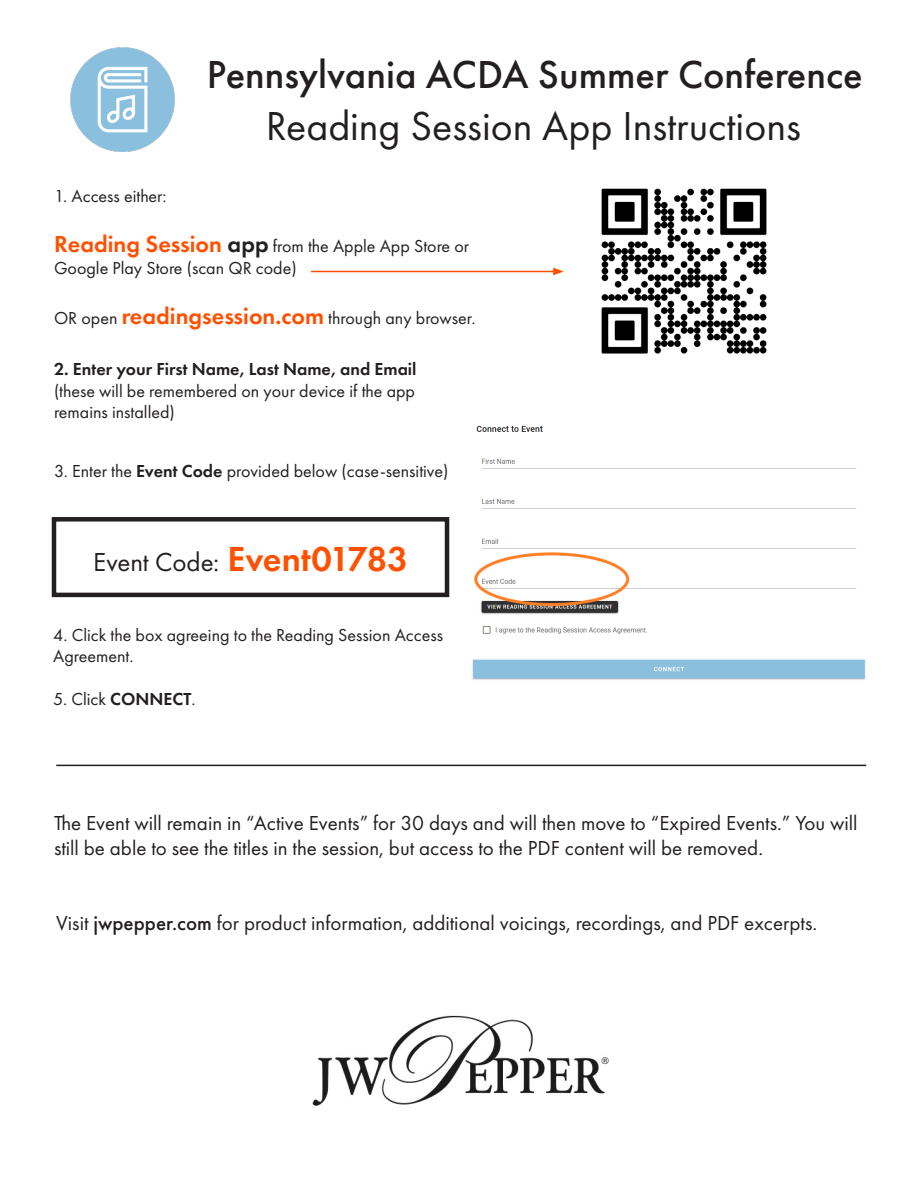
<style>
.page{position:relative;width:918px;height:1188px;background:#fff}
.page>*{position:absolute;margin:0;border:0;box-sizing:border-box;transform-origin:0 0}
.t1{font:42px "Futura PT";color:#231f20}
.t2{font:500 40.5px "Futura PT";color:#231f20}
.t3{font:27px "Futura PT";letter-spacing:-.005em;color:#231f20}
.t4{font:21px/25.2px "Futura PT";color:#231f20}
.t5{font:18px/21.6px "Futura PT";color:#231f20}
.s1{font-weight:600;font-size:24px;color:#ff5000}
.s2{font-weight:600;font-size:24px}
.s3{font-weight:600}
.s4{font-weight:600;font-size:36px;color:#ff5000}
.s5{font-weight:500}
</style>
<div class="page">
<img style="left:601px;top:188px;width:166px;height:166px">
<img style="left:472px;top:425px;width:394px;height:255px">
<div style="left:52px;top:517px;width:397px;height:80px;border:4px solid #231f20"></div>
<img style="left:312px;top:1015px;width:297px;height:91px">
<hr style="left:56px;top:765px;width:810px;height:1px;background:#231f20">
<img style="left:70px;top:47px;width:105px;height:105px">
<hr style="left:311px;top:271px;width:245px;height:1px;background:#ff5000">
<svg style="left:553px;top:268px;width:11px;height:7px"></svg>
<p class="t2" style="left:207px;top:50px;width:657px">Pennsylvania ACDA Summer Conference</p>
<p class="t1" style="left:266px;top:101px;width:536px">Reading Session App Instructions</p>
<p class="t5" style="left:54px;top:185px;width:114px">1. Access either:</p>
<p class="t5" style="left:54px;top:235px;width:417px"><span class="s1">Reading Session</span> <span class="s2">app</span> from the Apple App Store or<br>Google Play Store (scan QR code)</p>
<p class="t5" style="left:54px;top:307px;width:423px">OR open <span class="s1">readingsession.com</span> through any browser.</p>
<p class="t5" style="left:54px;top:358px;width:364px;text-align:justify"><span class="s3">2. Enter your First Name, Last Name, and Email </span>(these will be remembered on your device if the app remains installed)</p>
<p class="t5" style="left:54px;top:460px;width:396px">3. Enter the <span class="s3">Event Code</span> provided below (case-sensitive)</p>
<p class="t3" style="left:93px;top:546px;width:316px">Event Code: <span class="s4">Event01783</span></p>
<p class="t5" style="left:53px;top:624px;width:391px">4. Click the box agreeing to the Reading Session Access<br>Agreement.</p>
<p class="t5" style="left:53px;top:689px;width:144px">5. Click <span class="s3">CONNECT</span>.</p>
<p class="t4" style="left:54px;top:811px;width:805px">The Event will remain in “Active Events” for 30 days and will then move to “Expired Events.” You will still be able to see the titles in the session, but access to the PDF content will be removed.</p>
<p class="t4" style="left:56px;top:911px;width:762px">Visit <span class="s5">jwpepper.com</span> for product information, additional voicings, recordings, and PDF excerpts.</p>
</div>
